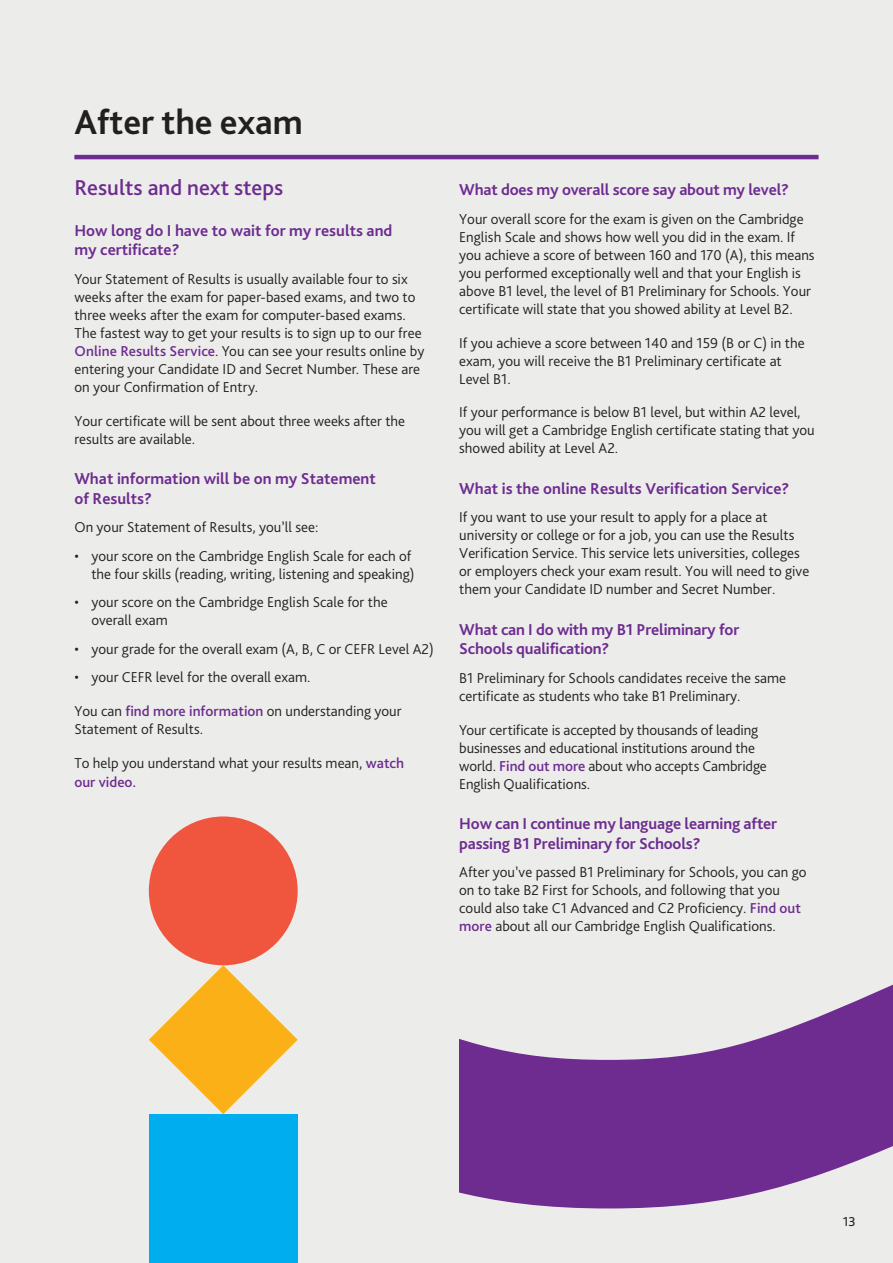
<style>
.page{position:relative;width:893px;height:1263px;background:#ecedea}
.page>*{position:absolute;margin:0;border:0;box-sizing:border-box;transform-origin:0 0}
._02_Main_Head{font:700 36px "Bliss Pro";color:#231f20}
._02_Main_Subhead{font:500 22.5px "Bliss Pro";color:#6e2c91}
._02_Head_1{font:700 16.5px/19.5px "Bliss Pro";letter-spacing:-.01em;color:#6e2c91}
._02_Head_1_after_tit{font:700 16.5px/19.5px "Bliss Pro";color:#6e2c91}
._01_Main_Text{font:300 15px/18px "Bliss Pro";color:#231f20}
._01_Main_Text_2nd_pa{font:300 15px/18px "Bliss Pro";color:#231f20}
._03_BL_1{font:300 15px/18px "Bliss Pro";color:#231f20}
._02_Head_1-2{font:300 15px/18px "Bliss Pro";color:#231f20}
.t1{font:13.5px "Bliss Pro";color:#231f20}
.s1{font-weight:500;color:#6e2c91}
</style>
<div class="page">
<div style="left:149px;top:1115px;width:149px;height:148px;background:#00aeef"></div>
<div style="left:149px;top:816px;width:149px;height:149px;background:#f0553e;border-radius:50%"></div>
<svg style="left:149px;top:965px;width:149px;height:149px"></svg>
<hr style="left:74px;top:155px;width:745px;height:4px;background:#6e2c91">
<svg style="left:459px;top:984px;width:434px;height:224px;fill:#6e2c91"></svg>
<p class="_02_Main_Head" style="left:74px;top:99px;width:230px">After the exam</p>
<p class="_02_Main_Subhead" style="left:74px;top:174px;width:210px">Results and next steps</p>
<p class="_02_Head_1_after_tit" style="left:74px;top:220px;width:319px">How long do I have to wait for my results and my certificate?</p>
<p class="_01_Main_Text" style="left:74px;top:269px;width:351px">Your Statement of Results is usually available four to six weeks after the exam for paper-based exams, and two to three weeks after the exam for computer-based exams.<br>The fastest way to get your results is to sign up to our free <span class="s1">Online Results Service</span>. You can see your results online by entering your Candidate ID and Secret Number. These are on your Confirmation of Entry.</p>
<p class="_01_Main_Text_2nd_pa" style="left:74px;top:411px;width:332px">Your certificate will be sent about three weeks after the results are available.</p>
<p class="_02_Head_1" style="left:74px;top:468px;width:303px">What information will be on my Statement of Results?</p>
<p class="_01_Main_Text" style="left:74px;top:518px;width:246px">On your Statement of Results, you’ll see:</p>
<p class="_01_Main_Text" style="left:74px;top:546px;width:342px;text-align:right">• your score on the Cambridge English Scale for each of the four skills (reading, writing, listening and speaking)</p>
<p class="_01_Main_Text" style="left:91px;top:593px;width:298px;text-indent:-17px">• your score on the Cambridge English Scale for the overall exam</p>
<p class="_01_Main_Text" style="left:74px;top:639px;width:361px">• your grade for the overall exam (A, B, C or CEFR Level A2)</p>
<p class="_01_Main_Text" style="left:74px;top:668px;width:238px">• your CEFR level for the overall exam.</p>
<p class="_03_BL_1" style="left:74px;top:701px;width:329px">You can <span class="s1">find more information</span> on understanding your<br>Statement of Results.</p>
<p class="_03_BL_1" style="left:74px;top:752px;width:331px;line-height:19.5px">To help you understand what your results mean, <span class="s1">watch our video.</span></p>
<p class="_02_Head_1" style="left:459px;top:180px;width:331px">What does my overall score say about my level?</p>
<p class="_01_Main_Text" style="left:459px;top:209px;width:357px">Your overall score for the exam is given on the Cambridge English Scale and shows how well you did in the exam. If you achieve a score of between 160 and 170 (A), this means you performed exceptionally well and that your English is above B1 level, the level of B1 Preliminary for Schools. Your certificate will state that you showed ability at Level B2.</p>
<p class="_01_Main_Text_2nd_pa" style="left:459px;top:333px;width:347px">If you achieve a score between 140 and 159 (B or C) in the exam, you will receive the B1 Preliminary certificate at<br>Level B1.</p>
<p class="_02_Head_1-2" style="left:459px;top:403px;width:357px">If your performance is below B1 level, but within A2 level, you will get a Cambridge English certificate stating that you showed ability at Level A2.</p>
<p class="_02_Head_1" style="left:459px;top:478px;width:332px">What is the online Results Verification Service?</p>
<p class="_01_Main_Text" style="left:459px;top:508px;width:351px">If you want to use your result to apply for a place at university or college or for a job, you can use the Results Verification Service. This service lets universities, colleges or employers check your exam result. You will need to give them your Candidate ID number and Secret Number.</p>
<p class="_02_Head_1" style="left:459px;top:619px;width:282px">What can I do with my B1 Preliminary for<br>Schools qualification?</p>
<p class="_01_Main_Text" style="left:459px;top:668px;width:328px">B1 Preliminary for Schools candidates receive the same certificate as students who take B1 Preliminary.</p>
<p class="_01_Main_Text_2nd_pa" style="left:459px;top:720px;width:309px">Your certificate is accepted by thousands of leading businesses and educational institutions around the world. <span class="s1">Find out more</span> about who accepts Cambridge English Qualifications.</p>
<p class="_02_Head_1" style="left:459px;top:813px;width:320px">How can I continue my language learning after passing B1 Preliminary for Schools?</p>
<p class="_03_BL_1" style="left:459px;top:863px;width:349px">After you’ve passed B1 Preliminary for Schools, you can go on to take B2 First for Schools, and following that you could also take C1 Advanced and C2 Proficiency. <span class="s1">Find out more</span> about all our Cambridge English Qualifications.</p>
<p class="t1" style="left:843px;top:1213px;width:14px">13</p>
</div>
